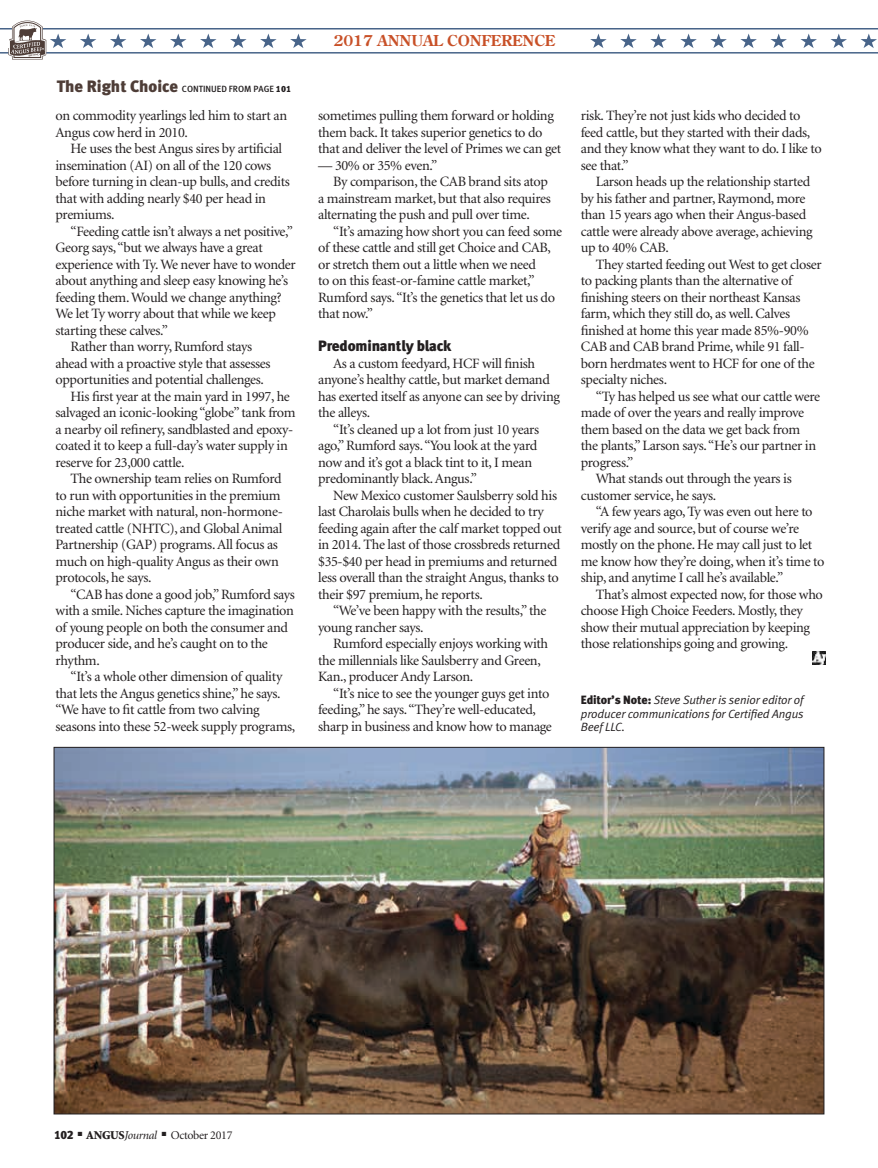
<style>
.page{position:relative;width:878px;height:1168px;background:#fff}
.page>*{position:absolute;margin:0;border:0;box-sizing:border-box;transform-origin:0 0}
.byline{font:700 15px "Century Old Style Std";letter-spacing:-.01em;color:#c85027}
.subhead{font:15px "Meta Black LF";letter-spacing:-.01em;color:#231f20}
.body_text{font:14.25px/16.5px "Minion";letter-spacing:-.025em;color:#231f20}
.editor_s_note{font:italic 12px/13.5px "Meta Normal LF";letter-spacing:-.01em;color:#231f20;text-align:justify}
.t1{font:12px "Minion";letter-spacing:-.025em;color:#231f20}
.t2{font:9px "Meta Medium LF";color:#231f20}
.s1{font-family:"Meta Black LF";font-size:16.5px;color:#4e3d37}
.s2{font-family:"Meta Black LF"}
.s3{font-family:"Meta Black LF";font-style:normal}
.s4{font-weight:900}
.s5{font-style:italic}
</style>
<div class="page">
<svg style="left:0;top:21px;width:878px;height:38px"></svg>
<div style="left:0;top:35px;width:9px;height:13px;background:#fff"></div>
<div style="left:308px;top:31px;width:272px;height:19px;background:#fff"></div>
<svg style="left:812px;top:651px;width:13px;height:13px"></svg>
<img style="left:56px;top:749px;width:766px;height:363px">
<p class="t2" style="left:57px;top:84px;width:236px"><span class="s1">The Right Choice</span> CONTINUED FROM PAGE <span class="s2">101</span></p>
<p class="body_text" style="left:56px;top:108px;width:233px">on commodity yearlings led him to start an<br>Angus cow herd in 2010.</p>
<p class="body_text" style="left:56px;top:141px;width:236px;text-indent:15px">He uses the best Angus sires by artificial insemination (AI) on all of the 120 cows before turning in clean-up bulls, and credits that with adding nearly $40 per head in premiums.</p>
<p class="body_text" style="left:56px;top:223px;width:242px;text-indent:15px">“Feeding cattle isn’t always a net positive,” Georg says, “but we always have a great experience with Ty. We never have to wonder about anything and sleep easy knowing he’s feeding them. Would we change anything?<br>We let Ty worry about that while we keep starting these calves.”</p>
<p class="body_text" style="left:56px;top:339px;width:216px;text-align:center">Rather than worry, Rumford stays ahead with a proactive style that assesses opportunities and potential challenges.</p>
<p class="body_text" style="left:56px;top:388px;width:242px;text-indent:15px">His first year at the main yard in 1997, he salvaged an iconic-looking “globe” tank from a nearby oil refinery, sandblasted and epoxy&shy;coated it to keep a full-day’s water supply in reserve for 23,000 cattle.</p>
<p class="body_text" style="left:56px;top:471px;width:229px;text-indent:15px">The ownership team relies on Rumford to run with opportunities in the premium niche market with natural, non-hormone&shy;treated cattle (NHTC), and Global Animal Partnership (GAP) programs. All focus as much on high-quality Angus as their own protocols, he says.</p>
<p class="body_text" style="left:56px;top:586px;width:241px;text-indent:15px">“CAB has done a good job,” Rumford says with a smile. Niches capture the imagination of young people on both the consumer and producer side, and he’s caught on to the rhythm.</p>
<p class="body_text" style="left:56px;top:669px;width:241px;text-indent:15px">“It’s a whole other dimension of quality that lets the Angus genetics shine,” he says. “We have to fit cattle from two calving seasons into these 52-week supply programs,</p>
<p class="byline" style="left:334px;top:31px;width:223px">2017 ANNUAL CONFERENCE</p>
<p class="body_text" style="left:318px;top:108px;width:245px">sometimes pulling them forward or holding them back. It takes superior genetics to do that and deliver the level of Primes we can get</p>
<p class="body_text" style="left:318px;top:157px;width:121px">— 30% or 35% even.”</p>
<p class="body_text" style="left:318px;top:174px;width:234px;text-indent:15px">By comparison, the CAB brand sits atop a mainstream market, but that also requires alternating the push and pull over time.</p>
<p class="body_text" style="left:318px;top:223px;width:245px;text-indent:15px">“It’s amazing how short you can feed some of these cattle and still get Choice and CAB, or stretch them out a little when we need<br>to on this feast-or-famine cattle market,” Rumford says. “It’s the genetics that let us do that now.”</p>
<p class="subhead" style="left:318px;top:337px;width:135px">Predominantly black</p>
<p class="body_text" style="left:318px;top:355px;width:243px;text-indent:15px">As a custom feedyard, HCF will finish anyone’s healthy cattle, but market demand has exerted itself as anyone can see by driving the alleys.</p>
<p class="body_text" style="left:318px;top:421px;width:222px;text-indent:15px">“It’s cleaned up a lot from just 10 years ago,” Rumford says. “You look at the yard now and it’s got a black tint to it, I mean predominantly black. Angus.”</p>
<p class="body_text" style="left:318px;top:487px;width:245px;text-indent:15px">New Mexico customer Saulsberry sold his last Charolais bulls when he decided to try feeding again after the calf market topped out in 2014. The last of those crossbreds returned $35-$40 per head in premiums and returned less overall than the straight Angus, thanks to their $97 premium, he reports.</p>
<p class="body_text" style="left:318px;top:603px;width:230px;text-indent:15px">“We’ve been happy with the results,” the young rancher says.</p>
<p class="body_text" style="left:318px;top:636px;width:231px;text-indent:15px">Rumford especially enjoys working with the millennials like Saulsberry and Green,<br>Kan., producer Andy Larson.</p>
<p class="body_text" style="left:318px;top:685px;width:235px;text-indent:15px">“It’s nice to see the younger guys get into feeding,” he says. “They’re well-educated, sharp in business and know how to manage</p>
<p class="body_text" style="left:580px;top:108px;width:242px">risk. They’re not just kids who decided to feed cattle, but they started with their dads, and they know what they want to do. I like to see that.”</p>
<p class="body_text" style="left:580px;top:174px;width:233px;text-indent:15px">Larson heads up the relationship started by his father and partner, Raymond, more than 15 years ago when their Angus-based cattle were already above average, achieving up to 40% CAB.</p>
<p class="body_text" style="left:580px;top:256px;width:242px;text-indent:15px">They started feeding out West to get closer to packing plants than the alternative of finishing steers on their northeast Kansas farm, which they still do, as well. Calves finished at home this year made 85%-90% CAB and CAB brand Prime, while 91 fall&shy;born herdmates went to HCF for one of the specialty niches.</p>
<p class="body_text" style="left:580px;top:388px;width:241px;text-indent:15px">“Ty has helped us see what our cattle were made of over the years and really improve them based on the data we get back from the plants,” Larson says. “He’s our partner in progress.”</p>
<p class="body_text" style="left:580px;top:471px;width:212px;text-indent:15px">What stands out through the years is customer service, he says.</p>
<p class="body_text" style="left:580px;top:504px;width:245px;text-indent:15px">“A few years ago, Ty was even out here to verify age and source, but of course we’re mostly on the phone. He may call just to let me know how they’re doing, when it’s time to ship, and anytime I call he’s available.”</p>
<p class="body_text" style="left:580px;top:586px;width:244px;text-indent:15px">That’s almost expected now, for those who choose High Choice Feeders. Mostly, they show their mutual appreciation by keeping those relationships going and growing.</p>
<p class="editor_s_note" style="left:580px;top:693px;width:224px"><span class="s3">Editor’s Note:</span> Steve Suther is senior editor of producer communications for Certified Angus Beef LLC.</p>
<p class="t1" style="left:54px;top:1129px;width:180px"><span class="s2">102</span> ■ <span class="s4">ANGUS</span><span class="s5">Journal</span> ■ October 2017</p>
</div>
